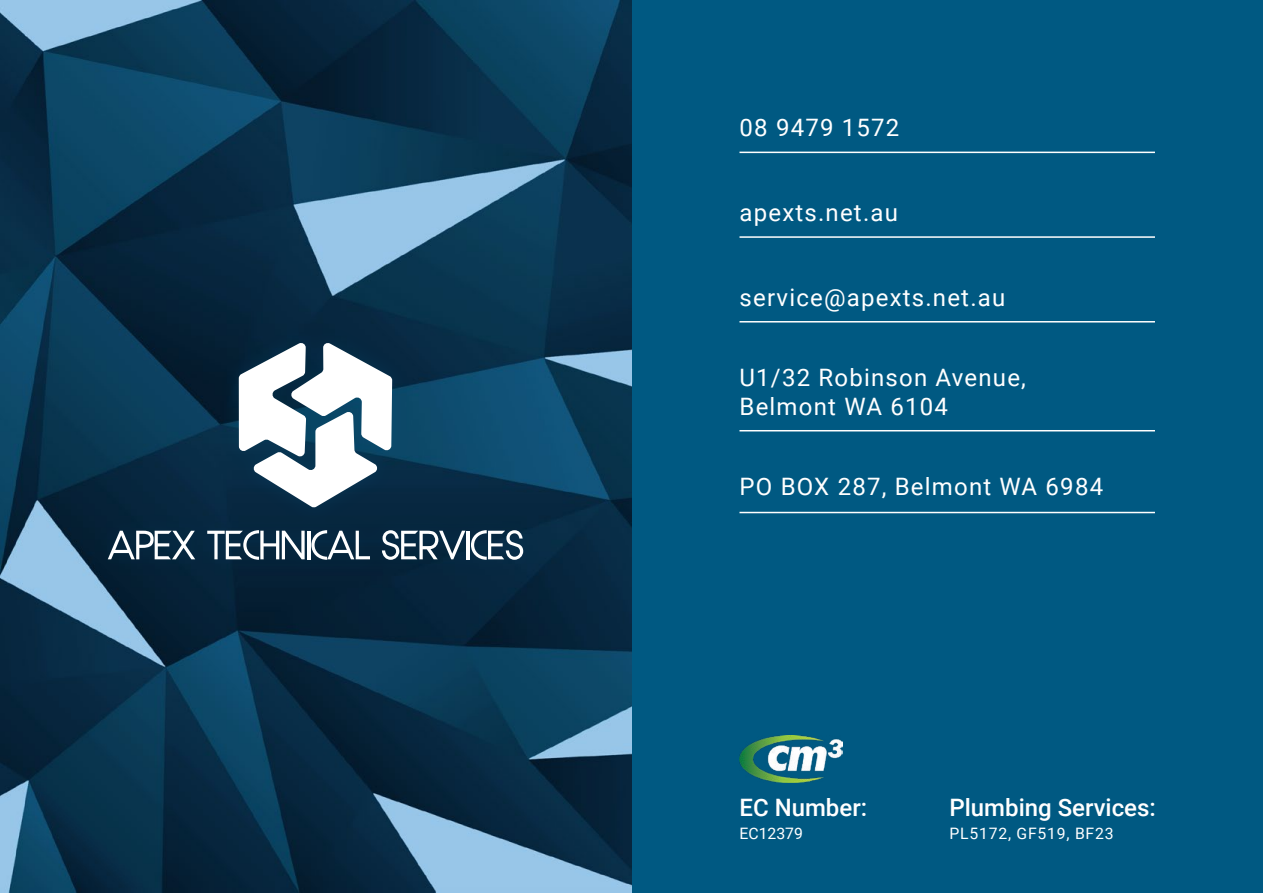
<style>
.page{position:relative;width:1263px;height:893px;background:#fff}
.page>*{position:absolute;margin:0;border:0;box-sizing:border-box;transform-origin:0 0}
.t1{font:24px/28.8px "Roboto";letter-spacing:.05em;color:#fff}
.t2{font:500 24px "Roboto";color:#fff}
.t3{font:15.75px "Roboto";letter-spacing:.05em;color:#fff}
.t4{font:15.75px "Roboto";color:#fff}
</style>
<div class="page">
<img style="left:0;top:0;width:632px;height:893px">
<div style="left:632px;top:0;width:631px;height:893px;background:#005982"></div>
<div style="left:90px;top:325px;width:452px;height:254px;background:#005982;opacity:.25"></div>
<svg style="left:239px;top:342px;width:153px;height:166px"></svg>
<svg style="left:108px;top:531px;width:87px;height:28px"></svg>
<svg style="left:207px;top:530px;width:98px;height:30px"></svg>
<hr style="left:307px;top:531px;width:3px;height:28px;background:#fff">
<svg style="left:311px;top:530px;width:59px;height:30px"></svg>
<svg style="left:382px;top:530px;width:83px;height:30px"></svg>
<hr style="left:467px;top:531px;width:3px;height:28px;background:#fff">
<svg style="left:471px;top:530px;width:52px;height:30px"></svg>
<hr style="left:739px;top:321px;width:416px;height:1px;background:#fff">
<hr style="left:739px;top:236px;width:416px;height:2px;background:#fff">
<hr style="left:739px;top:152px;width:416px;height:1px;background:#fff">
<hr style="left:739px;top:430px;width:416px;height:1px;background:#fff">
<hr style="left:739px;top:512px;width:416px;height:1px;background:#fff">
<img style="left:739px;top:735px;width:103px;height:47px">
<p class="t1" style="left:739px;top:113px;width:161px">08 9479 1572</p>
<p class="t1" style="left:739px;top:197px;width:160px">apexts.net.au</p>
<p class="t1" style="left:739px;top:282px;width:267px">service@apexts.net.au</p>
<p class="t1" style="left:739px;top:362px;width:288px">U1/32 Robinson Avenue,<br>Belmont WA 6104</p>
<p class="t1" style="left:739px;top:471px;width:365px">PO BOX 287, Belmont WA 6984</p>
<p class="t2" style="left:739px;top:791px;width:129px">EC Number:</p>
<p class="t4" style="left:739px;top:822px;width:65px">EC12379</p>
<p class="t2" style="left:949px;top:791px;width:208px">Plumbing Services:</p>
<p class="t3" style="left:949px;top:822px;width:166px">PL5172, GF519, BF23</p>
</div>
